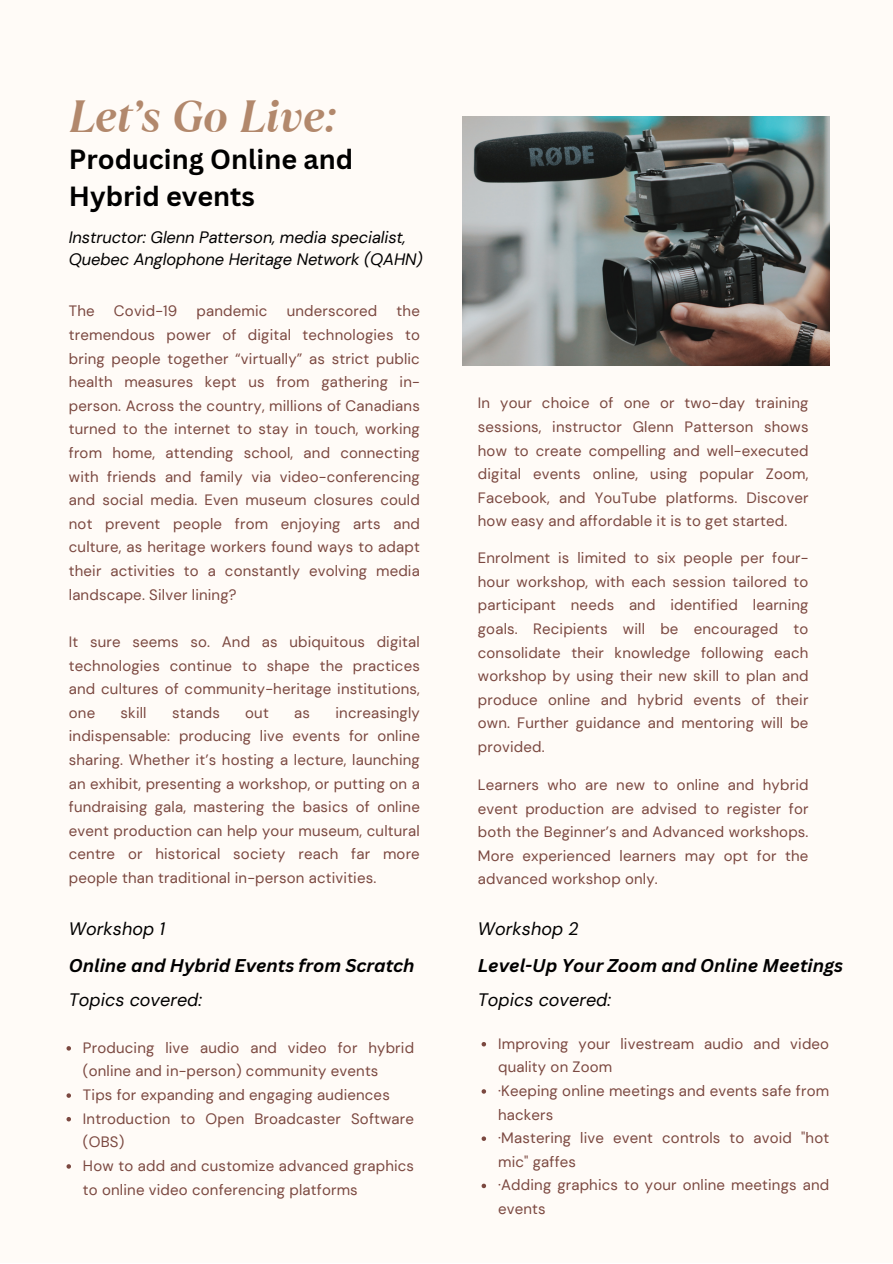
<style>
.page{position:relative;width:893px;height:1264px;background:#fff}
.page>*{position:absolute;margin:0;border:0;box-sizing:border-box;transform-origin:0 0}
.t1{font:italic 700 45px "TT Ramillas";color:#b2886c}
.t2{font:700 27px/37px "Canva Sans";color:#000}
.t3{font:italic 700 18px "Canva Sans";color:#000}
.t4{font:italic 18px "DM Sans";color:#000}
.t5{font:italic 16.5px/22.5px "DM Sans";letter-spacing:-.005em;color:#000}
.t6{font:15px/23.5px "DM Sans";letter-spacing:.01em;color:#7b4840}
</style>
<div class="page">
<div style="left:0;top:0;width:892px;height:1262px;background:#fffbf7"></div>
<img style="left:462px;top:116px;width:367px;height:250px">
<svg style="left:66px;top:1046px;width:5px;height:4px"></svg>
<svg style="left:66px;top:1093px;width:5px;height:4px"></svg>
<svg style="left:66px;top:1117px;width:5px;height:4px"></svg>
<svg style="left:66px;top:1164px;width:5px;height:4px"></svg>
<svg style="left:481px;top:1042px;width:5px;height:4px"></svg>
<svg style="left:481px;top:1089px;width:5px;height:4px"></svg>
<svg style="left:481px;top:1136px;width:5px;height:4px"></svg>
<svg style="left:481px;top:1183px;width:5px;height:5px"></svg>
<p class="t1" style="left:69px;top:85px;width:269px">Let’s Go Live:</p>
<p class="t2" style="left:69px;top:140px;width:286px">Producing Online and<br>Hybrid events</p>
<p class="t5" style="left:69px;top:226px;width:355px">Instructor: Glenn Patterson, media specialist,<br>Quebec Anglophone Heritage Network (QAHN)</p>
<p class="t6" style="left:69px;top:299px;width:352px;text-align:justify;text-indent:328px">the tremendous power of digital technologies to bring people together “virtually” as strict public health measures kept us from gathering in&shy;person. Across the country, millions of Canadians turned to the internet to stay in touch, working from home, attending school, and connecting with friends and family via video-conferencing and social media. Even museum closures could not prevent people from enjoying arts and culture, as heritage workers found ways to adapt their activities to a constantly evolving media landscape. Silver lining?</p>
<p class="t6" style="left:69px;top:630px;width:352px;text-align:justify">It sure seems so. And as ubiquitous digital technologies continue to shape the practices and cultures of community-heritage institutions, one</p>
<p class="t6" style="left:69px;top:299px;width:27px">The</p>
<p class="t6" style="left:114px;top:299px;width:65px">Covid-19</p>
<p class="t6" style="left:196px;top:299px;width:72px">pandemic</p>
<p class="t6" style="left:287px;top:299px;width:92px">underscored</p>
<p class="t6" style="left:69px;top:701px;width:352px;text-align:justify;text-indent:266px">increasingly indispensable: producing live events for online sharing. Whether it’s hosting a lecture, launching an exhibit, presenting a workshop, or putting on a fundraising gala, mastering the basics of online event production can help your museum, cultural centre or historical society reach far more people than traditional in-person activities.</p>
<p class="t6" style="left:121px;top:701px;width:27px">skill</p>
<p class="t6" style="left:172px;top:701px;width:49px">stands</p>
<p class="t6" style="left:245px;top:701px;width:25px">out</p>
<p class="t6" style="left:294px;top:701px;width:17px">as</p>
<p class="t4" style="left:69px;top:917px;width:97px">Workshop 1</p>
<p class="t3" style="left:69px;top:952px;width:347px">Online and Hybrid Events from Scratch</p>
<p class="t4" style="left:69px;top:988px;width:135px">Topics covered:</p>
<p class="t6" style="left:83px;top:1035px;width:332px">Producing live audio and video for hybrid (online and in-person) community events</p>
<p class="t6" style="left:83px;top:1083px;width:308px">Tips for expanding and engaging audiences</p>
<p class="t6" style="left:83px;top:1106px;width:332px">Introduction to Open Broadcaster Software (OBS)</p>
<p class="t6" style="left:83px;top:1153px;width:332px">How to add and customize advanced graphics to online video conferencing platforms</p>
<p class="t6" style="left:478px;top:391px;width:332px;text-align:justify">In your choice of one or two-day training sessions, instructor Glenn Patterson shows how to create compelling and well-executed digital events online, using popular Zoom, Facebook, and YouTube platforms. Discover how easy and affordable it is to get started.</p>
<p class="t6" style="left:478px;top:546px;width:332px;text-align:justify">Enrolment is limited to six people per four&shy;hour workshop, with each session tailored to participant needs and identified learning goals. Recipients will be encouraged to consolidate their knowledge following each workshop by using their new skill to plan and produce online and hybrid events of their own. Further guidance and mentoring will be provided.</p>
<p class="t6" style="left:478px;top:773px;width:332px;text-align:justify">Learners who are new to online and hybrid event production are advised to register for both the Beginner’s and Advanced workshops.<br>More experienced learners may opt for the advanced workshop only.</p>
<p class="t4" style="left:478px;top:917px;width:102px">Workshop 2</p>
<p class="t3" style="left:478px;top:952px;width:367px">Level-Up Your Zoom and Online Meetings</p>
<p class="t4" style="left:478px;top:988px;width:135px">Topics covered:</p>
<p class="t6" style="left:498px;top:1031px;width:332px">Improving your livestream audio and video quality on Zoom</p>
<p class="t6" style="left:498px;top:1079px;width:332px">·Keeping online meetings and events safe from hackers</p>
<p class="t6" style="left:498px;top:1126px;width:332px">·Mastering live event controls to avoid "hot mic" gaffes</p>
<p class="t6" style="left:498px;top:1173px;width:332px">·Adding graphics to your online meetings and events</p>
</div>
